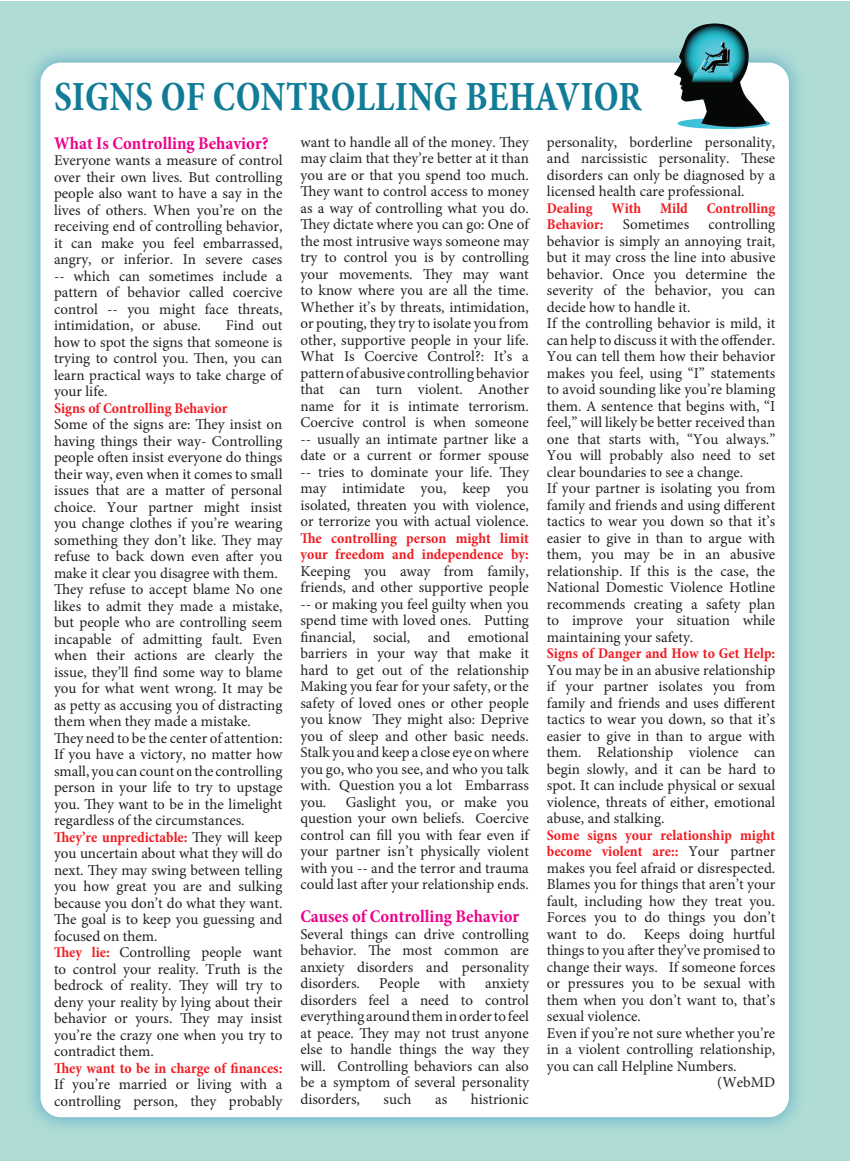
<style>
.page{position:relative;width:851px;height:1161px;background:#fff}
.page>*{position:absolute;margin:0;border:0;box-sizing:border-box;transform-origin:0 0}
.t1{font:700 condensed 41.85px "Minion Pro";letter-spacing:.005em;color:#117c97;scale:.91 1}
.t2{font:700 condensed 18px "Minion Pro";color:#ed028c}
.t3{font:15px/16.5px "Minion Pro";color:#231f20;text-align:justify}
.t4{font:700 condensed 15px/16.5px "Minion Pro";color:#ee1d23}
.s1{font-weight:400;font-stretch:normal;color:#231f20}
.s2{font-weight:700;font-stretch:condensed;color:#ee1d23}
</style>
<div class="page">
<div style="left:0;top:1px;width:849px;height:1159px;background:#afddd5"></div>
<div style="left:22px;top:44px;width:785px;height:1092px;background:#51a2c5;opacity:.81"></div>
<div style="left:40px;top:63px;width:748px;height:1054px;background:#fff;border-radius:20px"></div>
<img style="left:674px;top:23px;width:96px;height:105px">
<h1 class="t1" style="left:54px;top:68px;width:647px">SIGNS OF CONTROLLING BEHAVIOR</h1>
<p class="t2" style="left:54px;top:131px;width:216px">What Is Controlling Behavior?</p>
<p class="t3" style="left:54px;top:152px;width:230px">Everyone wants a measure of control over their own lives. But controlling people also want to have a say in the lives of others. When you’re on the receiving end of controlling behavior, it can make you feel embarrassed, angry, or inferior. In severe cases -- which can sometimes include a pattern of behavior called coercive control -- you might face threats, intimidation, or abuse.</p>
<p class="t3" style="left:300px;top:134px;width:230px">want to handle all of the money. They may claim that they’re better at it than you are or that you spend too much.<br>They want to control access to money as a way of controlling what you do.<br>They dictate where you can go: One of the most intrusive ways someone may try to control you is by controlling your movements. They may want to know where you are all the time.<br>Whether it’s by threats, intimidation, or pouting, they try to isolate you from other, supportive people in your life.<br>What Is Coercive Control?: It’s a pattern of abusive controlling behavior that can turn violent. Another name for it is intimate terrorism.<br>Coercive control is when someone -- usually an intimate partner like a date or a current or former spouse -- tries to dominate your life. They may intimidate you, keep you isolated, threaten you with violence, or terrorize you with actual violence.</p>
<p class="t4" style="left:300px;top:530px;width:230px">The controlling person might limit your freedom and independence by:</p>
<p class="t3" style="left:300px;top:563px;width:230px">Keeping you away from family, friends, and other supportive people -- or making you feel guilty when you spend time with loved ones. Putting financial, social, and emotional barriers in your way that make it hard to get out of the relationship Making you fear for your safety, or the safety of loved ones or other people you know They might also: Deprive you of sleep and other basic needs.<br>Stalk you and keep a close eye on where you go, who you see, and who you talk with. Question you a lot Embarrass you.</p>
<p class="t3" style="left:547px;top:134px;width:230px">personality, borderline personality, and narcissistic personality. These disorders can only be diagnosed by a licensed health care professional.</p>
<p class="t4" style="left:547px;top:200px;width:47px">Dealing</p>
<p class="t4" style="left:611px;top:200px;width:31px">With</p>
<p class="t4" style="left:660px;top:200px;width:29px">Mild</p>
<p class="t4" style="left:706px;top:200px;width:70px">Controlling</p>
<p class="t4" style="left:547px;top:216px;width:58px">Behavior:</p>
<p class="t3" style="left:623px;top:216px;width:68px">Sometimes</p>
<p class="t3" style="left:547px;top:216px;width:230px;text-align:left;text-indent:161px">controlling behavior is simply an annoying trait, but it may cross the line into abusive behavior. Once you determine the severity of the behavior, you can decide how to handle it.<br>If the controlling behavior is mild, it can help to discuss it with the offender.<br>You can tell them how their behavior makes you feel, using “I” statements to avoid sounding like you’re blaming them. A sentence that begins with, “I feel,” will likely be better received than one that starts with, “You always.” You will probably also need to set clear boundaries to see a change.<br>If your partner is isolating you from family and friends and using different tactics to wear you down so that it’s easier to give in than to argue with them, you may be in an abusive relationship. If this is the case, the National Domestic Violence Hotline recommends creating a safety plan to improve your situation while maintaining your safety.</p>
<p class="t4" style="left:547px;top:645px;width:230px">Signs of Danger and How to Get Help:</p>
<p class="t3" style="left:547px;top:662px;width:230px">You may be in an abusive relationship if your partner isolates you from family and friends and uses different tactics to wear you down, so that it’s easier to give in than to argue with them. Relationship violence can begin slowly, and it can be hard to spot. It can include physical or sexual violence, threats of either, emotional abuse, and stalking.</p>
<p class="t4" style="left:547px;top:827px;width:230px">Some signs your relationship might</p>
<p class="t4" style="left:547px;top:843px;width:230px">become violent are:: <span class="s1">Your partner</span></p>
<p class="t3" style="left:547px;top:860px;width:230px">makes you feel afraid or disrespected.</p>
<p class="t3" style="left:547px;top:876px;width:230px">Blames you for things that aren’t your</p>
<p class="t3" style="left:547px;top:893px;width:230px">fault, including how they treat you.</p>
<p class="t3" style="left:547px;top:909px;width:230px">Forces you to do things you don’t</p>
<p class="t3" style="left:547px;top:926px;width:230px">want to do. Keeps doing hurtful</p>
<p class="t3" style="left:547px;top:942px;width:230px">things to you after they’ve promised to</p>
<p class="t3" style="left:547px;top:959px;width:230px">change their ways. If someone forces</p>
<p class="t3" style="left:547px;top:975px;width:230px">or pressures you to be sexual with</p>
<p class="t3" style="left:547px;top:992px;width:230px">them when you don’t want to, that’s</p>
<p class="t3" style="left:547px;top:1008px;width:95px">sexual violence.</p>
<p class="t3" style="left:547px;top:1025px;width:230px">Even if you’re not sure whether you’re</p>
<p class="t3" style="left:547px;top:1041px;width:230px">in a violent controlling relationship,</p>
<p class="t3" style="left:547px;top:1058px;width:191px">you can call Helpline Numbers.</p>
<p class="t3" style="left:717px;top:1074px;width:60px">(WebMD</p>
<p class="t3" style="left:54px;top:317px;width:230px;text-indent:172px">Find out how to spot the signs that someone is trying to control you. Then, you can learn practical ways to take charge of your life.</p>
<p class="t4" style="left:54px;top:400px;width:175px">Signs of Controlling Behavior</p>
<p class="t3" style="left:54px;top:416px;width:230px;text-align:left">Some of the signs are: They insist on having things their way- Controlling people often insist everyone do things their way, even when it comes to small issues that are a matter of personal choice. Your partner might insist you change clothes if you’re wearing something they don’t like. They may refuse to back down even after you make it clear you disagree with them.<br>They refuse to accept blame No one likes to admit they made a mistake, but people who are controlling seem incapable of admitting fault. Even when their actions are clearly the issue, they’ll find some way to blame you for what went wrong. It may be as petty as accusing you of distracting them when they made a mistake.<br>They need to be the center of attention:<br>If you have a victory, no matter how small, you can count on the controlling person in your life to try to upstage you. They want to be in the limelight regardless of the circumstances.<br><span class="s2">They’re unpredictable:</span> They will keep you uncertain about what they will do next. They may swing between telling you how great you are and sulking because you don’t do what they want.<br>The goal is to keep you guessing and focused on them.<br><span class="s2">They lie:</span> Controlling people want to control your reality. Truth is the bedrock of reality. They will try to deny your reality by lying about their behavior or yours. They may insist you’re the crazy one when you try to contradict them.</p>
<p class="t4" style="left:54px;top:1060px;width:230px">They want to be in charge of finances:</p>
<p class="t3" style="left:54px;top:1076px;width:230px">If you’re married or living with a controlling person, they probably</p>
<p class="t3" style="left:300px;top:794px;width:230px;text-indent:45px">Gaslight you, or make you question your own beliefs. Coercive control can fill you with fear even if your partner isn’t physically violent with you -- and the terror and trauma could last after your relationship ends.</p>
<p class="t2" style="left:300px;top:904px;width:220px">Causes of Controlling Behavior</p>
<p class="t3" style="left:300px;top:926px;width:230px">Several things can drive controlling behavior. The most common are anxiety disorders and personality disorders.</p>
<p class="t3" style="left:379px;top:975px;width:42px">People</p>
<p class="t3" style="left:439px;top:975px;width:28px">with</p>
<p class="t3" style="left:300px;top:975px;width:230px;text-indent:185px">anxiety disorders feel a need to control everything around them in order to feel at peace. They may not trust anyone else to handle things the way they will. Controlling behaviors can also be a symptom of several personality disorders,</p>
<p class="t3" style="left:383px;top:1091px;width:29px">such</p>
<p class="t3" style="left:435px;top:1091px;width:14px">as</p>
<p class="t3" style="left:471px;top:1091px;width:59px">histrionic</p>
</div>
